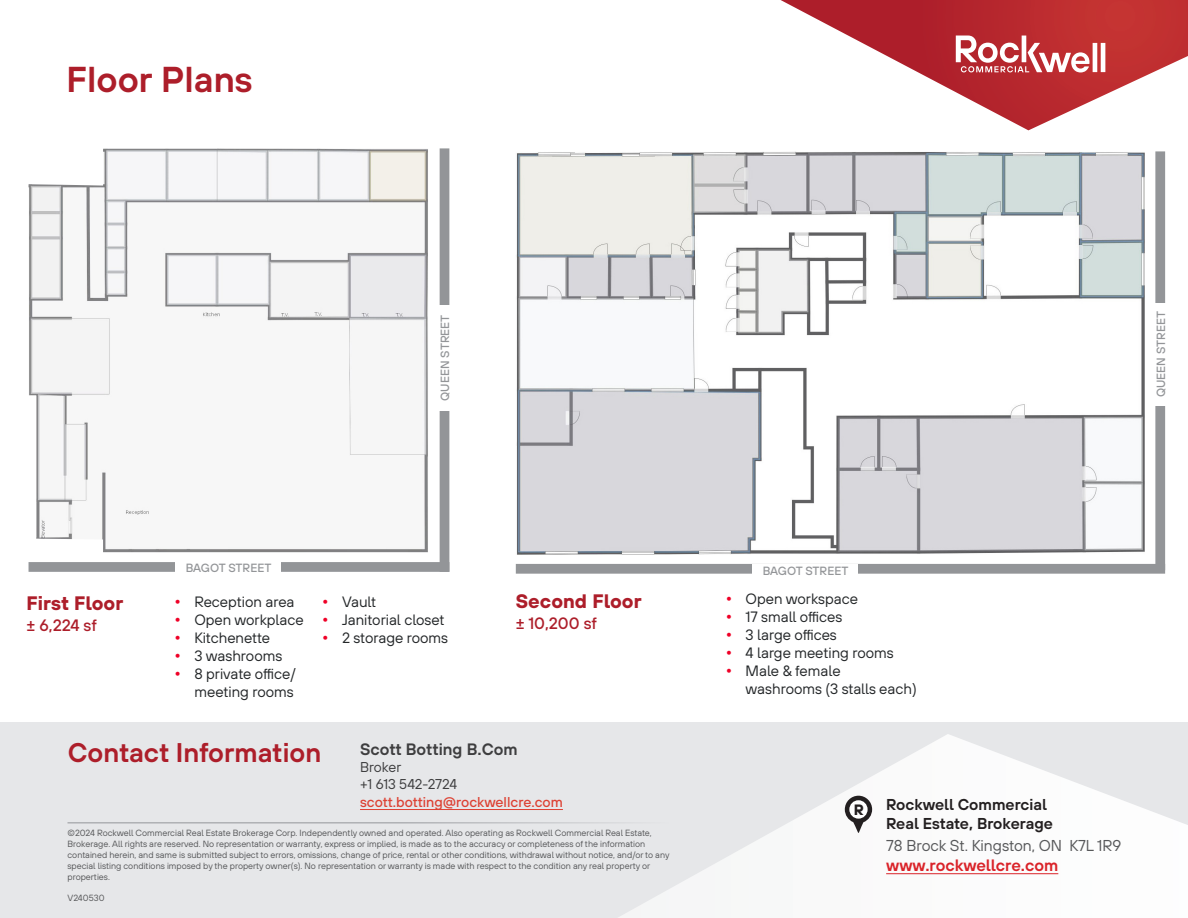
<style>
.page{position:relative;width:1188px;height:918px;background:#fff}
.page>*{position:absolute;margin:0;border:0;box-sizing:border-box;transform-origin:0 0}
.Header_Bold{font:36px "TT Hoves Pro Dm Bd";color:#ad1e2a}
.Subheader_Contact_Info{font:27px "TT Hoves Pro Dm Bd";color:#ad1e2a}
.t1{font:700 19.5px "TT Hoves Pro";color:#ad1e2a}
.t2{font:16.5px "TT Hoves Pro Dm Bd";color:#da2329}
.Broker-Rep_Names{font:16.5px "TT Hoves Pro Dm Bd";color:#3e3e3f}
.t3{font:500 16.5px "TT Hoves Pro";color:#ad1e2a}
.t4{font:15.75px/18.9px "TT Hoves Pro Dm Bd";color:#231f20}
.t5{font:15.75px "TT Hoves Pro";color:#57585a}
.t6{font:15px/18px "TT Hoves Pro";color:#242729;text-align:right}
.t7{font:700 15px "TT Hoves Pro";color:#231f20}
.Broker-Rep_Contact_Info{font:500 14.25px/17.1px "TT Hoves Pro";color:#dd4234}
.t8{font:500 11.85px "TT Hoves Pro";color:#939598}
.Disclaimer_Source{font:9px/10.8px "TT Hoves Pro";color:#57585a}
.s1{font-family:"Gotham";color:#ef0027}
.s2{font-weight:400;color:#3e3e3f}
</style>
<div class="page">
<div style="left:440px;top:148px;width:9px;height:424px;background:#939598"></div>
<div style="left:1155px;top:151px;width:10px;height:419px;background:#939598"></div>
<div style="left:0;top:723px;width:1188px;height:195px;background:#e6e7e9"></div>
<svg style="left:781px;top:0;width:407px;height:130px"></svg>
<svg style="left:618px;top:734px;width:570px;height:184px"></svg>
<svg style="left:956px;top:36px;width:149px;height:36px"></svg>
<hr style="left:68px;top:822px;width:602px;height:1px;background:#939599">
<hr style="left:886px;top:873px;width:172px;height:1px;background:#da2329">
<svg style="left:845px;top:796px;width:27px;height:37px"></svg>
<div style="left:849px;top:800px;width:19px;height:19px;background:#fff;border-radius:50%"></div>
<img style="left:29px;top:148px;width:399px;height:405px">
<div style="left:29px;top:562px;width:420px;height:10px;background:#939598"></div>
<div style="left:516px;top:564px;width:649px;height:10px;background:#939598"></div>
<div style="left:176px;top:561px;width:105px;height:12px;background:#fff"></div>
<div style="left:753px;top:564px;width:105px;height:13px;background:#fff"></div>
<div style="left:438px;top:305px;width:13px;height:106px;background:#fff"></div>
<div style="left:1154px;top:303px;width:13px;height:103px;background:#fff"></div>
<img style="left:516px;top:151px;width:629px;height:403px">
<hr style="left:360px;top:809px;width:203px;height:1px;background:#dd4234">
<p class="Header_Bold" style="left:66px;top:53px;width:188px">Floor Plans</p>
<p class="t8" style="left:437px;top:401px;width:88px;rotate:-90deg">QUEEN STREET</p>
<p class="t8" style="left:1153px;top:397px;width:88px;rotate:-90deg">QUEEN STREET</p>
<p class="t1" style="left:27px;top:589px;width:98px">First Floor</p>
<p class="t3" style="left:27px;top:614px;width:72px">± 6,224 sf</p>
<p class="t8" style="left:186px;top:559px;width:87px">BAGOT STREET</p>
<p class="t8" style="left:763px;top:563px;width:87px">BAGOT STREET</p>
<p class="t6" style="left:174px;top:593px;width:122px"><span class="s1">•</span> Reception area</p>
<p class="t6" style="left:174px;top:611px;width:131px"><span class="s1">•</span> Open workplace</p>
<p class="t6" style="left:174px;top:629px;width:98px"><span class="s1">•</span> Kitchenette</p>
<p class="t6" style="left:174px;top:647px;width:110px"><span class="s1">•</span> 3 washrooms</p>
<p class="t6" style="left:174px;top:665px;width:123px"><span class="s1">•</span> 8 private office/ meeting rooms</p>
<p class="t6" style="left:322px;top:593px;width:56px"><span class="s1">•</span> Vault</p>
<p class="t6" style="left:322px;top:611px;width:124px"><span class="s1">•</span> Janitorial closet</p>
<p class="t6" style="left:322px;top:629px;width:128px"><span class="s1">•</span> 2 storage rooms</p>
<p class="t1" style="left:516px;top:586px;width:127px">Second Floor</p>
<p class="t3" style="left:516px;top:612px;width:83px">± 10,200 sf</p>
<p class="t6" style="left:725px;top:590px;width:134px"><span class="s1">•</span> Open workspace</p>
<p class="t6" style="left:725px;top:608px;width:118px"><span class="s1">•</span> 17 small offices</p>
<p class="t6" style="left:725px;top:626px;width:113px"><span class="s1">•</span> 3 large offices</p>
<p class="t6" style="left:725px;top:644px;width:170px"><span class="s1">•</span> 4 large meeting rooms</p>
<p class="t6" style="left:746px;top:662px;width:173px;text-align:left;text-indent:-20px"><span class="s1">•</span> Male &amp; female washrooms (3 stalls each)</p>
<p class="Subheader_Contact_Info" style="left:68px;top:733px;width:255px">Contact Information</p>
<p class="Broker-Rep_Names" style="left:360px;top:738px;width:159px">Scott Botting B.Com</p>
<p class="Broker-Rep_Contact_Info" style="left:360px;top:759px;width:204px"><span class="s2">Broker<br>+1 613 542-2724 </span>scott.botting@rockwellcre.com</p>
<p class="Disclaimer_Source" style="left:68px;top:828px;width:604px">©2024 Rockwell Commercial Real Estate Brokerage Corp. Independently owned and operated. Also operating as Rockwell Commercial Real Estate, Brokerage. All rights are reserved. No representation or warranty, express or implied, is made as to the accuracy or completeness of the information contained herein, and same is submitted subject to errors, omissions, change of price, rental or other conditions, withdrawal without notice, and/or to any special listing conditions imposed by the property owner(s). No representation or warranty is made with respect to the condition any real property or properties.</p>
<p class="Disclaimer_Source" style="left:68px;top:893px;width:39px">V240530</p>
<p class="t7" style="left:854px;top:798px;width:12px">R</p>
<p class="t4" style="left:886px;top:795px;width:168px">Rockwell Commercial<br>Real Estate, Brokerage</p>
<p class="t5" style="left:886px;top:835px;width:237px">78 Brock St. Kingston, ON K7L 1R9</p>
<p class="t2" style="left:886px;top:853px;width:174px">www.rockwellcre.com</p>
</div>
